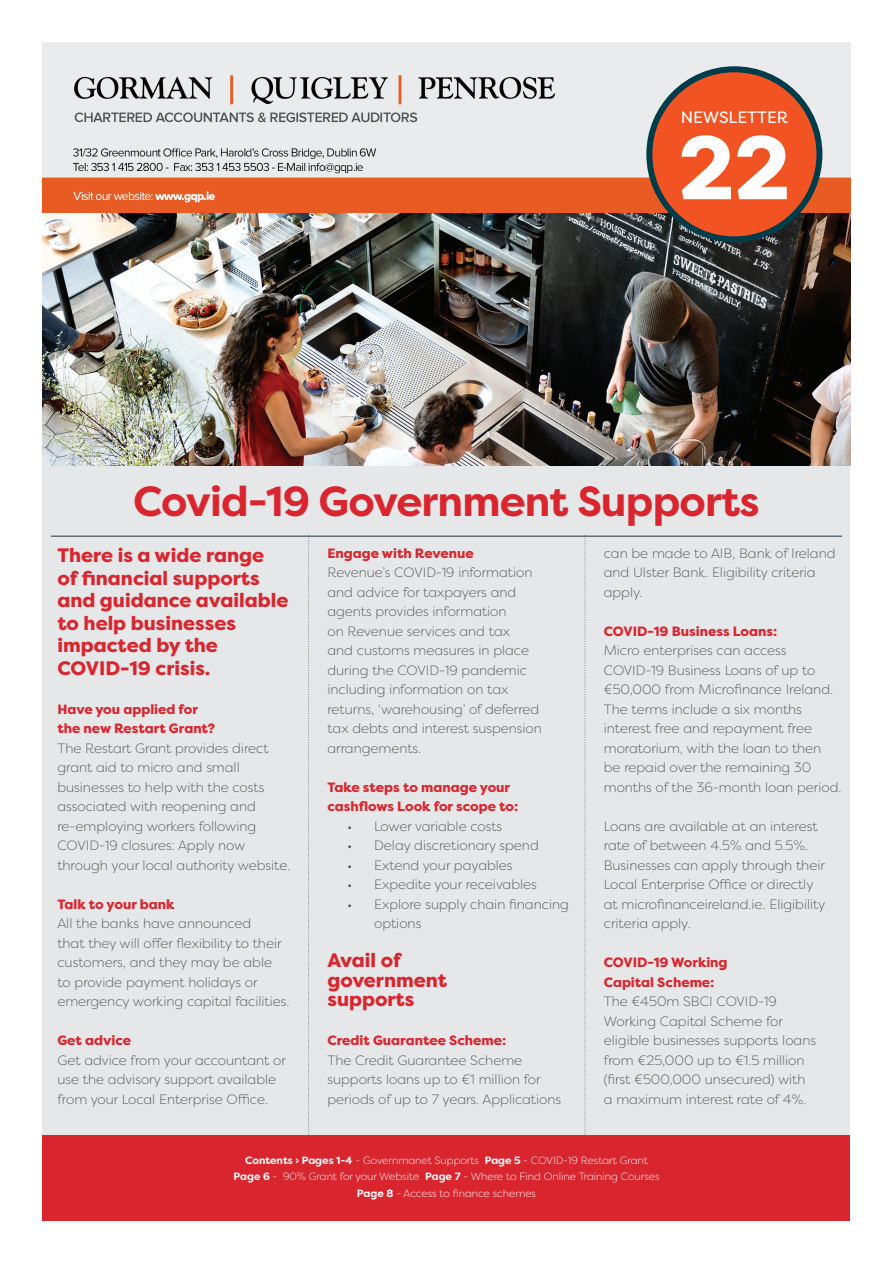
<style>
.page{position:relative;width:893px;height:1263px;background:#fff}
.page>*{position:absolute;margin:0;border:0;box-sizing:border-box;transform-origin:0 0}
.t1{font:800 90px "Filson Pro";color:#fff}
.t2{font:700 42px "Filson Pro";letter-spacing:-.02em;color:#d9262e}
.t3{font:800 19.5px/22.5px "Filson Pro";color:#d9262e}
.t4{font:16.5px "Filson Pro";color:#fff}
.t5{font:300 13.5px/19.5px "Filson Pro";color:#54565a}
.t6{font:800 13.5px/19.5px "Filson Pro";color:#d9262e}
.t7{font:300 10.5px/16.5px "Filson Pro";color:#fff;text-align:center}
.s1{font-weight:700}
</style>
<div class="page">
<div style="left:43px;top:425px;width:807px;height:710px;background:#e6e7e9"></div>
<img style="left:43px;top:213px;width:807px;height:253px">
<svg style="left:43px;top:43px;width:807px;height:170px;background:#dec4ba"></svg>
<div style="left:43px;top:1135px;width:807px;height:85px;background:#d9262e"></div>
<hr style="left:51px;top:535px;width:791px;height:2px;background:#5c717f">
<svg style="left:308px;top:535px;width:2px;height:601px"></svg>
<svg style="left:585px;top:535px;width:1px;height:601px"></svg>
<div style="left:649px;top:69px;width:170px;height:170px;background:#f15322;border-radius:50%"></div>
<div style="left:646px;top:66px;width:176px;height:176px;border:6px solid #013c4b;border-radius:50%"></div>
<p class="t4" style="left:681px;top:106px;width:109px">NEWSLETTER</p>
<h1 class="t1" style="left:678px;top:111px;width:114px">22</h1>
<h2 class="t2" style="left:133px;top:475px;width:628px">Covid-19 Government Supports</h2>
<h3 class="t3" style="left:57px;top:545px;width:233px">There is a wide range of financial supports and guidance available to help businesses impacted by the<br>COVID-19 crisis.</h3>
<p class="t6" style="left:57px;top:700px;width:159px">Have you applied for the new Restart Grant?</p>
<p class="t5" style="left:57px;top:738px;width:234px">The Restart Grant provides direct grant aid to micro and small businesses to help with the costs associated with reopening and re-employing workers following<br>COVID-19 closures: Apply now through your local authority website.</p>
<p class="t6" style="left:57px;top:895px;width:119px">Talk to your bank</p>
<p class="t5" style="left:57px;top:913px;width:234px">All the banks have announced<br>that they will offer flexibility to their customers, and they may be able<br>to provide payment holidays or emergency working capital facilities.</p>
<p class="t6" style="left:57px;top:1031px;width:75px">Get advice</p>
<p class="t5" style="left:57px;top:1050px;width:230px">Get advice from your accountant or use the advisory support available from your Local Enterprise Office.</p>
<p class="t6" style="left:327px;top:543px;width:148px">Engage with Revenue</p>
<p class="t5" style="left:327px;top:562px;width:216px">Revenue’s COVID-19 information and advice for taxpayers and agents provides information<br>on Revenue services and tax<br>and customs measures in place during the COVID-19 pandemic including information on tax returns, ‘warehousing’ of deferred tax debts and interest suspension arrangements.</p>
<p class="t6" style="left:327px;top:777px;width:193px">Take steps to manage your cashflows Look for scope to:</p>
<p class="t5" style="left:347px;top:816px;width:157px">• Lower variable costs</p>
<p class="t5" style="left:347px;top:835px;width:193px">• Delay discretionary spend</p>
<p class="t5" style="left:347px;top:855px;width:167px">• Extend your payables</p>
<p class="t5" style="left:347px;top:874px;width:191px">• Expedite your receivables</p>
<p class="t5" style="left:374px;top:894px;width:196px;text-indent:-27px">• Explore supply chain financing options</p>
<h3 class="t3" style="left:327px;top:951px;width:121px;line-height:19.5px">Avail of government supports</h3>
<p class="t6" style="left:327px;top:1031px;width:181px">Credit Guarantee Scheme:</p>
<p class="t5" style="left:327px;top:1050px;width:235px">The Credit Guarantee Scheme supports loans up to €1 million for periods of up to 7 years. Applications</p>
<p class="t5" style="left:604px;top:543px;width:233px">can be made to AIB, Bank of Ireland and Ulster Bank. Eligibility criteria apply.</p>
<p class="t6" style="left:604px;top:621px;width:175px">COVID-19 Business Loans:</p>
<p class="t5" style="left:604px;top:640px;width:239px">Micro enterprises can access<br>COVID-19 Business Loans of up to €50,000 from Microfinance Ireland.<br>The terms include a six months interest free and repayment free moratorium, with the loan to then be repaid over the remaining 30 months of the 36-month loan period.</p>
<p class="t5" style="left:604px;top:816px;width:223px">Loans are available at an interest rate of between 4.5% and 5.5%.<br>Businesses can apply through their<br>Local Enterprise Office or directly at microfinanceireland.ie. Eligibility criteria apply.</p>
<p class="t6" style="left:604px;top:953px;width:125px">COVID-19 Working<br>Capital Scheme:</p>
<p class="t5" style="left:604px;top:991px;width:214px">The €450m SBCI COVID-19<br>Working Capital Scheme for eligible businesses supports loans from €25,000 up to €1.5 million (first €500,000 unsecured) with a maximum interest rate of 4%.</p>
<p class="t7" style="left:234px;top:1151px;width:427px"><span class="s1">Contents › Pages 1-4</span> - Governmanet Supports <span class="s1">Page 5</span> - COVID-19 Restart Grant<br><span class="s1">Page 6</span> - 90% Grant for your Website <span class="s1">Page 7</span> - Where to Find Online Training Courses<br><span class="s1">Page 8</span> - Access to finance schemes</p>
</div>
